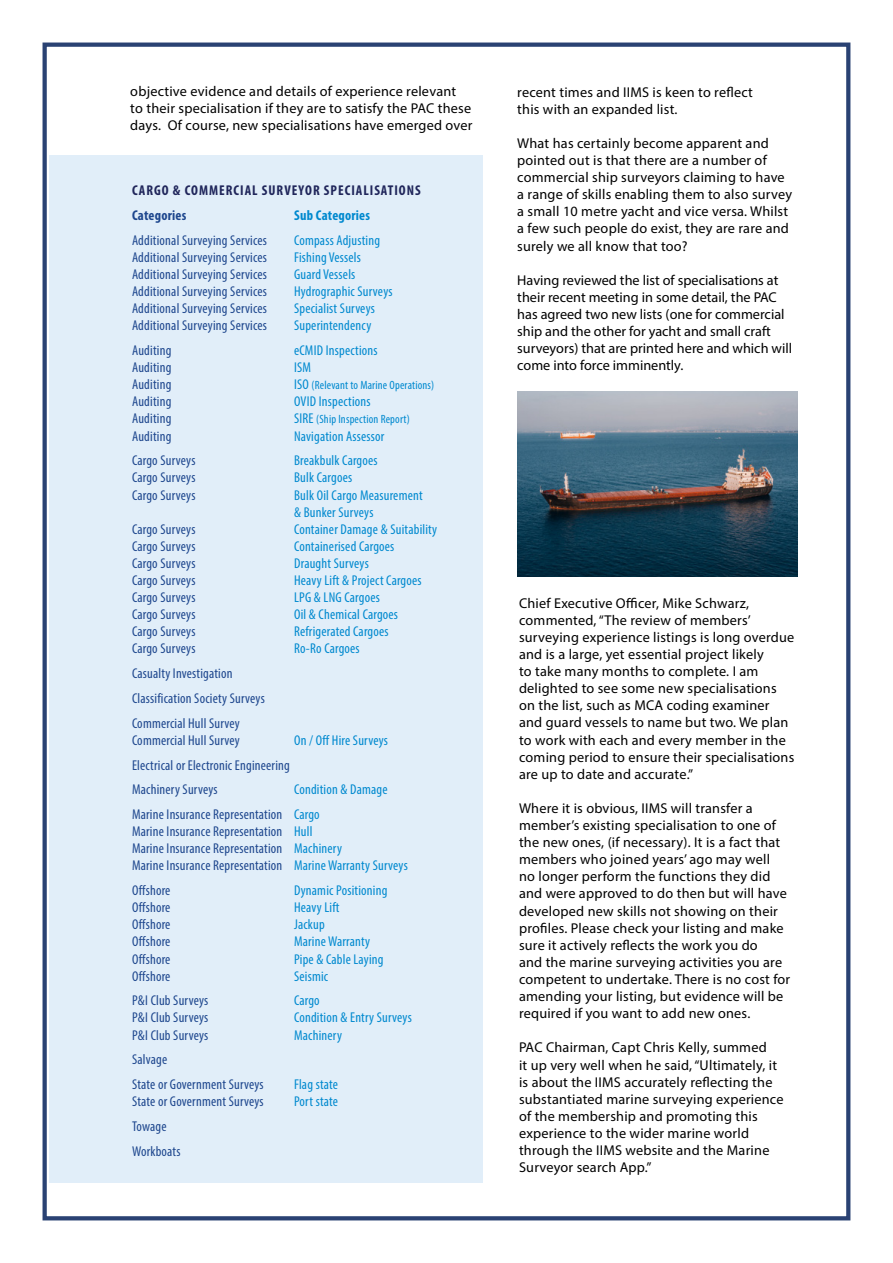
<style>
.page{position:relative;width:893px;height:1263px;background:#fff}
.page>*{position:absolute;margin:0;border:0;box-sizing:border-box;transform-origin:0 0}
.t1{font:14.25px/17.1px "Myriad Pro";letter-spacing:.015em;color:#000}
.t2{font:condensed 14.25px/24.8px "Myriad Pro";letter-spacing:.015em;color:#1e478e}
.t3{font:condensed 14.25px/17.1px "Myriad Pro";letter-spacing:.015em;color:#0089cf}
.t4{font:700 condensed 14.25px "Myriad Pro";letter-spacing:.07em;color:#20265b}
.t5{font:700 condensed 14.25px "Myriad Pro";letter-spacing:.015em;color:#0089cf}
.t6{font:700 condensed 14.25px "Myriad Pro";letter-spacing:.015em;color:#1e478e}
.t7{font:condensed 12px "Myriad Pro";letter-spacing:.015em;color:#0089cf}
.s1{font-size:14.25px}
.s2{color:#0089cf}
</style>
<div class="page">
<div style="left:43px;top:43px;width:807px;height:1177px;border:4px solid #2a4273"></div>
<div style="left:49px;top:155px;width:434px;height:1028px;background:#e1eef9"></div>
<img style="left:517px;top:392px;width:281px;height:184px">
<p class="t1" style="left:130px;top:82px;width:344px">objective evidence and details of experience relevant<br>to their specialisation if they are to satisfy the PAC these days. Of course, new specialisations have emerged over</p>
<p class="t1" style="left:517px;top:83px;width:237px">recent times and IIMS is keen to reflect this with an expanded list.</p>
<p class="t1" style="left:517px;top:134px;width:276px">What has certainly become apparent and pointed out is that there are a number of commercial ship surveyors claiming to have a range of skills enabling them to also survey a small 10 metre yacht and vice versa. Whilst a few such people do exist, they are rare and surely we all know that too?</p>
<p class="t1" style="left:517px;top:271px;width:276px">Having reviewed the list of specialisations at their recent meeting in some detail, the PAC has agreed two new lists (one for commercial ship and the other for yacht and small craft surveyors) that are printed here and which will come into force imminently.</p>
<p class="t4" style="left:132px;top:182px;width:290px">CARGO &amp; COMMERCIAL SURVEYOR SPECIALISATIONS</p>
<p class="t6" style="left:132px;top:206px;width:56px">Categories</p>
<p class="t5" style="left:294px;top:206px;width:77px">Sub Categories</p>
<p class="t2" style="left:132px;top:227px;width:137px">Additional Surveying Services</p>
<p class="t3" style="left:294px;top:231px;width:88px">Compass Adjusting</p>
<p class="t2" style="left:132px;top:245px;width:137px">Additional Surveying Services</p>
<p class="t3" style="left:294px;top:248px;width:68px">Fishing Vessels</p>
<p class="t2" style="left:132px;top:262px;width:137px">Additional Surveying Services</p>
<p class="t3" style="left:294px;top:266px;width:63px">Guard Vessels</p>
<p class="t2" style="left:132px;top:279px;width:137px">Additional Surveying Services</p>
<p class="t3" style="left:294px;top:283px;width:100px">Hydrographic Surveys</p>
<p class="t2" style="left:132px;top:296px;width:137px">Additional Surveying Services</p>
<p class="t3" style="left:294px;top:300px;width:82px">Specialist Surveys</p>
<p class="t2" style="left:132px;top:313px;width:137px">Additional Surveying Services</p>
<p class="t3" style="left:294px;top:317px;width:79px">Superintendency</p>
<p class="t2" style="left:132px;top:338px;width:41px">Auditing</p>
<p class="t3" style="left:294px;top:342px;width:85px">eCMID Inspections</p>
<p class="t2" style="left:132px;top:355px;width:41px">Auditing</p>
<p class="t3" style="left:294px;top:359px;width:18px">ISM</p>
<p class="t2" style="left:132px;top:372px;width:41px">Auditing</p>
<p class="t7" style="left:294px;top:378px;width:142px"><span class="s1">ISO</span> (Relevant to Marine Operations)</p>
<p class="t2" style="left:132px;top:389px;width:41px">Auditing</p>
<p class="t3" style="left:294px;top:393px;width:78px">OVID Inspections</p>
<p class="t2" style="left:132px;top:406px;width:41px">Auditing</p>
<p class="t7" style="left:294px;top:412px;width:117px"><span class="s1">SIRE</span> (Ship Inspection Report)</p>
<p class="t2" style="left:132px;top:423px;width:41px">Auditing</p>
<p class="t3" style="left:294px;top:427px;width:92px">Navigation Assessor</p>
<p class="t2" style="left:132px;top:448px;width:65px">Cargo Surveys</p>
<p class="t3" style="left:294px;top:452px;width:85px">Breakbulk Cargoes</p>
<p class="t2" style="left:132px;top:465px;width:65px">Cargo Surveys</p>
<p class="t3" style="left:294px;top:469px;width:60px">Bulk Cargoes</p>
<p class="t2" style="left:132px;top:482px;width:65px">Cargo Surveys</p>
<p class="t3" style="left:294px;top:486px;width:130px">Bulk Oil Cargo Measurement &amp; Bunker Surveys</p>
<p class="t2" style="left:132px;top:516px;width:65px">Cargo Surveys</p>
<p class="t3" style="left:294px;top:520px;width:145px">Container Damage &amp; Suitability</p>
<p class="t2" style="left:132px;top:533px;width:65px">Cargo Surveys</p>
<p class="t3" style="left:294px;top:537px;width:102px">Containerised Cargoes</p>
<p class="t2" style="left:132px;top:551px;width:65px">Cargo Surveys</p>
<p class="t3" style="left:294px;top:554px;width:76px">Draught Surveys</p>
<p class="t2" style="left:132px;top:568px;width:65px">Cargo Surveys</p>
<p class="t3" style="left:294px;top:572px;width:129px">Heavy Lift &amp; Project Cargoes</p>
<p class="t2" style="left:132px;top:585px;width:65px">Cargo Surveys</p>
<p class="t3" style="left:294px;top:589px;width:87px">LPG &amp; LNG Cargoes</p>
<p class="t2" style="left:132px;top:602px;width:65px">Cargo Surveys</p>
<p class="t3" style="left:294px;top:606px;width:106px">Oil &amp; Chemical Cargoes</p>
<p class="t2" style="left:132px;top:619px;width:65px">Cargo Surveys</p>
<p class="t3" style="left:294px;top:623px;width:96px">Refrigerated Cargoes</p>
<p class="t2" style="left:132px;top:636px;width:65px">Cargo Surveys</p>
<p class="t3" style="left:294px;top:640px;width:67px">Ro-Ro Cargoes</p>
<p class="t2" style="left:132px;top:661px;width:134px">Casualty Investigation<br>Classification Society Surveys<br>Commercial Hull Survey</p>
<p class="t2" style="left:132px;top:727px;width:109px">Commercial Hull Survey</p>
<p class="t3" style="left:294px;top:731px;width:95px">On / Off Hire Surveys</p>
<p class="t2" style="left:132px;top:752px;width:159px">Electrical or Electronic Engineering<br>Machinery Surveys</p>
<p class="t1" style="left:519px;top:594px;width:277px">Chief Executive Officer, Mike Schwarz, commented, “The review of members’ surveying experience listings is long overdue and is a large, yet essential project likely<br>to take many months to complete. I am delighted to see some new specialisations on the list, such as MCA coding examiner and guard vessels to name but two. We plan to work with each and every member in the coming period to ensure their specialisations are up to date and accurate.”</p>
<p class="t1" style="left:519px;top:799px;width:273px">Where it is obvious, IIMS will transfer a member’s existing specialisation to one of the new ones, (if necessary). It is a fact that members who joined years’ ago may well<br>no longer perform the functions they did and were approved to do then but will have developed new skills not showing on their profiles. Please check your listing and make sure it actively reflects the work you do<br>and the marine surveying activities you are competent to undertake. There is no cost for amending your listing, but evidence will be required if you want to add new ones.</p>
<p class="t1" style="left:519px;top:1039px;width:266px">PAC Chairman, Capt Chris Kelly, summed<br>it up very well when he said, “Ultimately, it is about the IIMS accurately reflecting the substantiated marine surveying experience of the membership and promoting this experience to the wider marine world through the IIMS website and the Marine Surveyor search App.”</p>
<p class="t2" style="left:132px;top:777px;width:257px;text-indent:162px"><span class="s2">Condition &amp; Damage<br></span>Marine Insurance Representation <span class="s2">Cargo</span></p>
<p class="t2" style="left:132px;top:823px;width:277px;line-height:17.1px">Marine Insurance Representation <span class="s2">Hull<br></span>Marine Insurance Representation <span class="s2">Machinery<br></span>Marine Insurance Representation <span class="s2">Marine Warranty Surveys</span></p>
<p class="t2" style="left:132px;top:878px;width:40px">Offshore</p>
<p class="t3" style="left:294px;top:882px;width:95px">Dynamic Positioning</p>
<p class="t2" style="left:132px;top:895px;width:40px">Offshore</p>
<p class="t3" style="left:294px;top:899px;width:47px">Heavy Lift</p>
<p class="t2" style="left:132px;top:912px;width:40px">Offshore</p>
<p class="t3" style="left:294px;top:916px;width:32px">Jackup</p>
<p class="t2" style="left:132px;top:929px;width:40px">Offshore</p>
<p class="t3" style="left:294px;top:933px;width:78px">Marine Warranty</p>
<p class="t2" style="left:132px;top:946px;width:40px">Offshore</p>
<p class="t3" style="left:294px;top:950px;width:91px">Pipe &amp; Cable Laying</p>
<p class="t2" style="left:132px;top:963px;width:40px">Offshore</p>
<p class="t3" style="left:294px;top:967px;width:36px">Seismic</p>
<p class="t2" style="left:132px;top:988px;width:78px">P&amp;I Club Surveys</p>
<p class="t3" style="left:294px;top:992px;width:27px">Cargo</p>
<p class="t2" style="left:132px;top:1005px;width:78px">P&amp;I Club Surveys</p>
<p class="t3" style="left:294px;top:1009px;width:119px">Condition &amp; Entry Surveys</p>
<p class="t2" style="left:132px;top:1022px;width:78px">P&amp;I Club Surveys</p>
<p class="t3" style="left:294px;top:1026px;width:49px">Machinery</p>
<p class="t2" style="left:132px;top:1047px;width:133px">Salvage<br>State or Government Surveys</p>
<p class="t3" style="left:294px;top:1076px;width:46px">Flag state</p>
<p class="t2" style="left:132px;top:1089px;width:133px">State or Government Surveys</p>
<p class="t3" style="left:294px;top:1093px;width:45px">Port state</p>
<p class="t2" style="left:132px;top:1114px;width:50px">Towage<br>Workboats</p>
</div>
